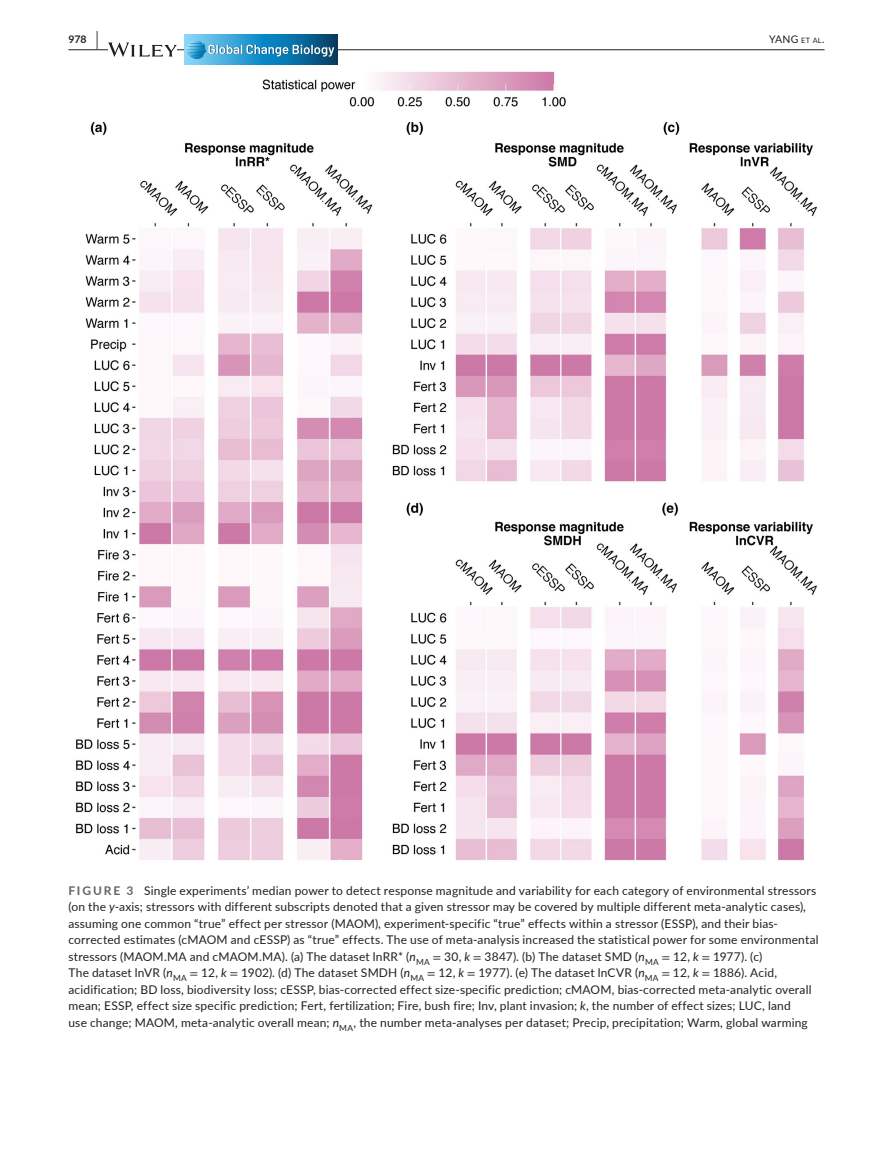
<style>
.page{position:relative;width:893px;height:1174px;background:#fff}
.page>*{position:absolute;margin:0;border:0;box-sizing:border-box;transform-origin:0 0}
.t1{font:12px/16.5px "Lato";letter-spacing:.015em;color:#231f20}
.t2{font:10.5px "Lato";color:#231f20}
.t3{font:700 10.5px "Lato";color:#231f20}
.s1{font-size:19.5px}
.s2{font-size:7.35px}
.s3{font-weight:700;color:#636366}
.s4{font-style:italic}
.s5{font-family:"STIX"}
</style>
<div class="page">
<hr style="left:68px;top:49px;width:756px;height:1px;background:#231f20">
<svg style="left:108px;top:42px;width:69px;height:15px"></svg>
<svg style="left:185px;top:64px;width:153px;height:1px"></svg>
<svg style="left:185px;top:35px;width:153px;height:29px;background:#298aba"></svg>
<svg style="left:186px;top:40px;width:149px;height:19px;background:#4799c1"></svg>
<img style="left:76px;top:71px;width:741px;height:790px">
<p class="t3" style="left:68px;top:31px;width:31px">978 <span class="s1">|</span></p>
<p class="t2" style="left:769px;top:31px;width:57px">YANG <span class="s2">et al</span>.</p>
<p class="t1" style="left:68px;top:881px;width:752px"><span class="s3">FIGURE 3</span> Single experiments’ median power to detect response magnitude and variability for each category of environmental stressors (on the <span class="s4">y</span>-axis; stressors with different subscripts denoted that a given stressor may be covered by multiple different meta-analytic cases), assuming one common “true” effect per stressor (MAOM), experiment-specific “true” effects within a stressor (ESSP), and their bias&shy;corrected estimates (cMAOM and cESSP) as “true” effects. The use of meta-analysis increased the statistical power for some environmental stressors (MAOM.MA and cMAOM.MA). (a) The dataset lnRR* (<span class="s4">n</span><sub>MA</sub> <span class="s5">=</span> 30, <span class="s4">k</span> <span class="s5">=</span> 3847). (b) The dataset SMD (<span class="s4">n</span><sub>MA</sub> <span class="s5">=</span> 12, <span class="s4">k</span> <span class="s5">=</span> 1977). (c)<br>The dataset lnVR (<span class="s4">n</span><sub>MA</sub> <span class="s5">=</span> 12, <span class="s4">k</span> <span class="s5">=</span> 1902). (d) The dataset SMDH (<span class="s4">n</span><sub>MA</sub> <span class="s5">=</span> 12, <span class="s4">k</span> <span class="s5">=</span> 1977). (e) The dataset lnCVR (<span class="s4">n</span><sub>MA</sub> <span class="s5">=</span> 12, <span class="s4">k</span> <span class="s5">=</span> 1886). Acid, acidification; BD loss, biodiversity loss; cESSP, bias-corrected effect size-specific prediction; cMAOM, bias-corrected meta-analytic overall mean; ESSP, effect size specific prediction; Fert, fertilization; Fire, bush fire; Inv, plant invasion; <span class="s4">k</span>, the number of effect sizes; LUC, land<br>use change; MAOM, meta-analytic overall mean; <span class="s4">n</span><sub>MA</sub>, the number meta-analyses per dataset; Precip, precipitation; Warm, global warming</p>
</div>
